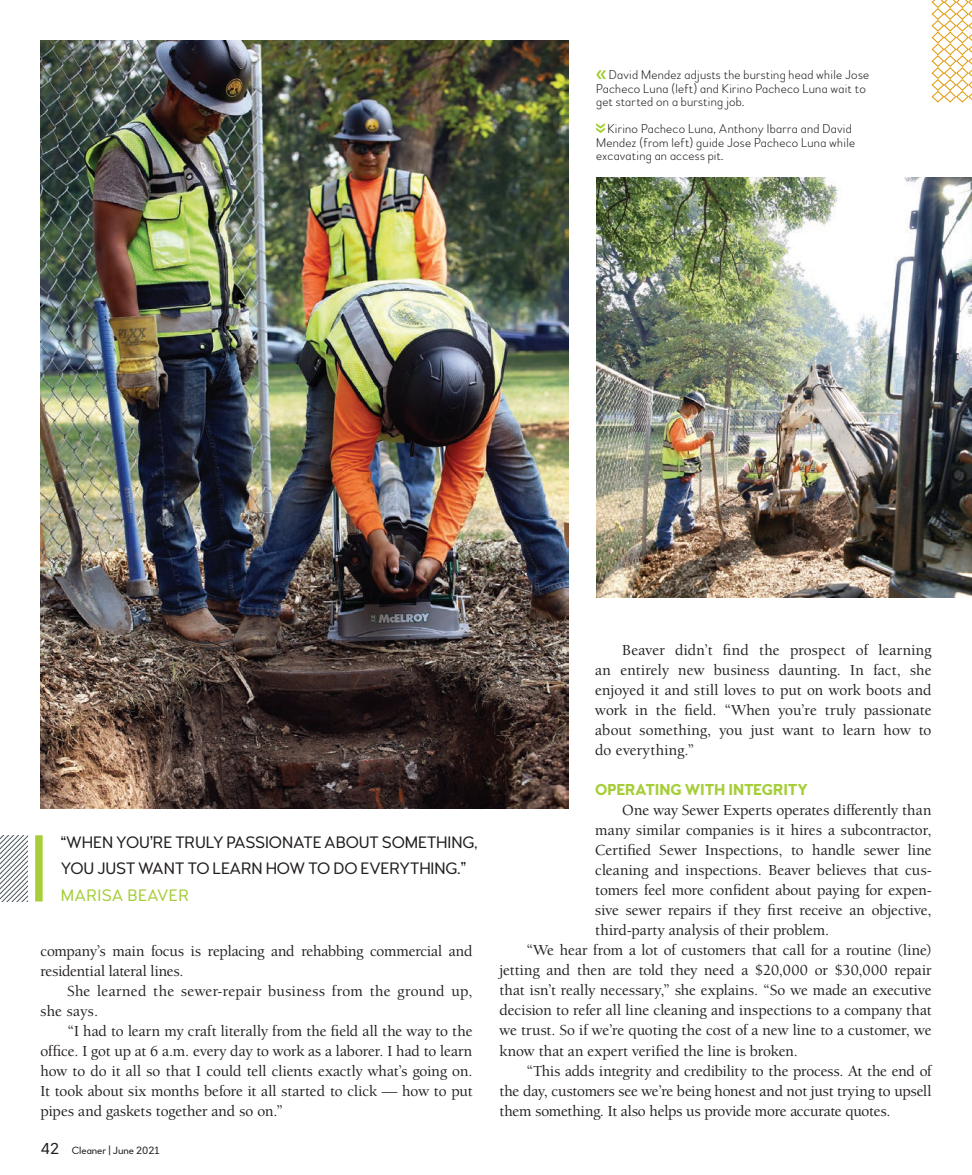
<style>
.page{position:relative;width:972px;height:1175px;background:#fff}
.page>*{position:absolute;margin:0;border:0;box-sizing:border-box;transform-origin:0 0}
.t1{font:16.5px/25.5px "Woodford Bourne";letter-spacing:-.01em;color:#231f20}
.t2{font:16.5px "Woodford Bourne";letter-spacing:.02em;color:#a6ce39}
.t3{font:500 15.75px/20px "Berkeley Oldstyle IT Cby BT";letter-spacing:.005em;color:#231f20;text-align:justify}
.t4{font:500 15.75px "Berkeley Oldstyle IT Cby BT";letter-spacing:.025em;color:#231f20}
.t5{font:700 15.75px "Woodford Bourne";letter-spacing:-.01em;color:#a6ce39}
.t6{font:100 12.75px/13.5px "Woodford Bourne";letter-spacing:.02em;color:#231f20}
.t7{font:10.5px "Woodford Bourne";color:#231f20}
.s1{font-size:15.75px}
</style>
<div class="page">
<img style="left:40px;top:40px;width:528px;height:768px">
<div style="left:35px;top:835px;width:8px;height:66px;background:#a6ce39"></div>
<svg style="left:0;top:835px;width:28px;height:66px"></svg>
<img style="left:596px;top:177px;width:376px;height:420px">
<svg style="left:596px;top:70px;width:10px;height:9px"></svg>
<svg style="left:596px;top:123px;width:9px;height:10px"></svg>
<svg style="left:931px;top:0;width:41px;height:103px"></svg>
<p class="t6" style="left:596px;top:68px;width:275px;text-indent:13px">David Mendez adjusts the bursting head while Jose<br>Pacheco Luna (left) and Kirino Pacheco Luna wait to get started on a bursting job.</p>
<p class="t6" style="left:596px;top:122px;width:261px;text-indent:11px">Kirino Pacheco Luna, Anthony Ibarra and David<br>Mendez (from left) guide Jose Pacheco Luna while excavating an access pit.</p>
<p class="t1" style="left:61px;top:830px;width:419px">“WHEN YOU’RE TRULY PASSIONATE ABOUT SOMETHING,<br>YOU JUST WANT TO LEARN HOW TO DO EVERYTHING.”</p>
<p class="t2" style="left:61px;top:885px;width:130px">MARISA BEAVER</p>
<p class="t3" style="left:40px;top:940px;width:433px">company’s main focus is replacing and rehabbing commercial and</p>
<p class="t3" style="left:40px;top:960px;width:145px">residential lateral lines.</p>
<p class="t4" style="left:67px;top:981px;width:406px">She learned the sewer-repair business from the ground up,</p>
<p class="t3" style="left:40px;top:1000px;width:59px">she says.</p>
<p class="t3" style="left:67px;top:1020px;width:406px">“I had to learn my craft literally from the field all the way to the</p>
<p class="t3" style="left:40px;top:1040px;width:433px">office. I got up at 6 a.m. every day to work as a laborer. I had to learn</p>
<p class="t3" style="left:40px;top:1060px;width:434px">how to do it all so that I could tell clients exactly what’s going on.</p>
<p class="t3" style="left:40px;top:1080px;width:434px">It took about six months before it all started to click — how to put</p>
<p class="t3" style="left:40px;top:1100px;width:244px">pipes and gaskets together and so on.”</p>
<p class="t7" style="left:40px;top:1144px;width:121px"><span class="s1">42</span> Cleaner | June 2021</p>
<p class="t3" style="left:595px;top:639px;width:338px;text-indent:27px">Beaver didn’t find the prospect of learning an entirely new business daunting. In fact, she enjoyed it and still loves to put on work boots and work in the field. “When you’re truly passionate about something, you just want to learn how to do everything.”</p>
<p class="t5" style="left:595px;top:780px;width:214px">OPERATING WITH INTEGRITY</p>
<p class="t3" style="left:622px;top:800px;width:311px">One way Sewer Experts operates differently than</p>
<p class="t3" style="left:595px;top:820px;width:338px">many similar companies is it hires a subcontractor,</p>
<p class="t3" style="left:595px;top:840px;width:338px">Certified Sewer Inspections, to handle sewer line</p>
<p class="t3" style="left:595px;top:860px;width:338px">cleaning and inspections. Beaver believes that cus-</p>
<p class="t3" style="left:595px;top:880px;width:338px">tomers feel more confident about paying for expen-</p>
<p class="t3" style="left:595px;top:900px;width:338px">sive sewer repairs if they first receive an objective,</p>
<p class="t3" style="left:595px;top:920px;width:236px">third-party analysis of their problem.</p>
<p class="t3" style="left:526px;top:940px;width:407px">“We hear from a lot of customers that call for a routine (line)</p>
<p class="t3" style="left:500px;top:960px;width:434px">jetting and then are told they need a $20,000 or $30,000 repair</p>
<p class="t3" style="left:500px;top:980px;width:434px">that isn’t really necessary,” she explains. “So we made an executive</p>
<p class="t3" style="left:500px;top:1000px;width:434px">decision to refer all line cleaning and inspections to a company that</p>
<p class="t3" style="left:500px;top:1020px;width:434px">we trust. So if we’re quoting the cost of a new line to a customer, we</p>
<p class="t3" style="left:500px;top:1040px;width:300px">know that an expert verified the line is broken.</p>
<p class="t3" style="left:526px;top:1060px;width:407px">“This adds integrity and credibility to the process. At the end of</p>
<p class="t3" style="left:500px;top:1080px;width:433px">the day, customers see we’re being honest and not just trying to upsell</p>
<p class="t3" style="left:500px;top:1100px;width:393px">them something. It also helps us provide more accurate quotes.</p>
</div>
